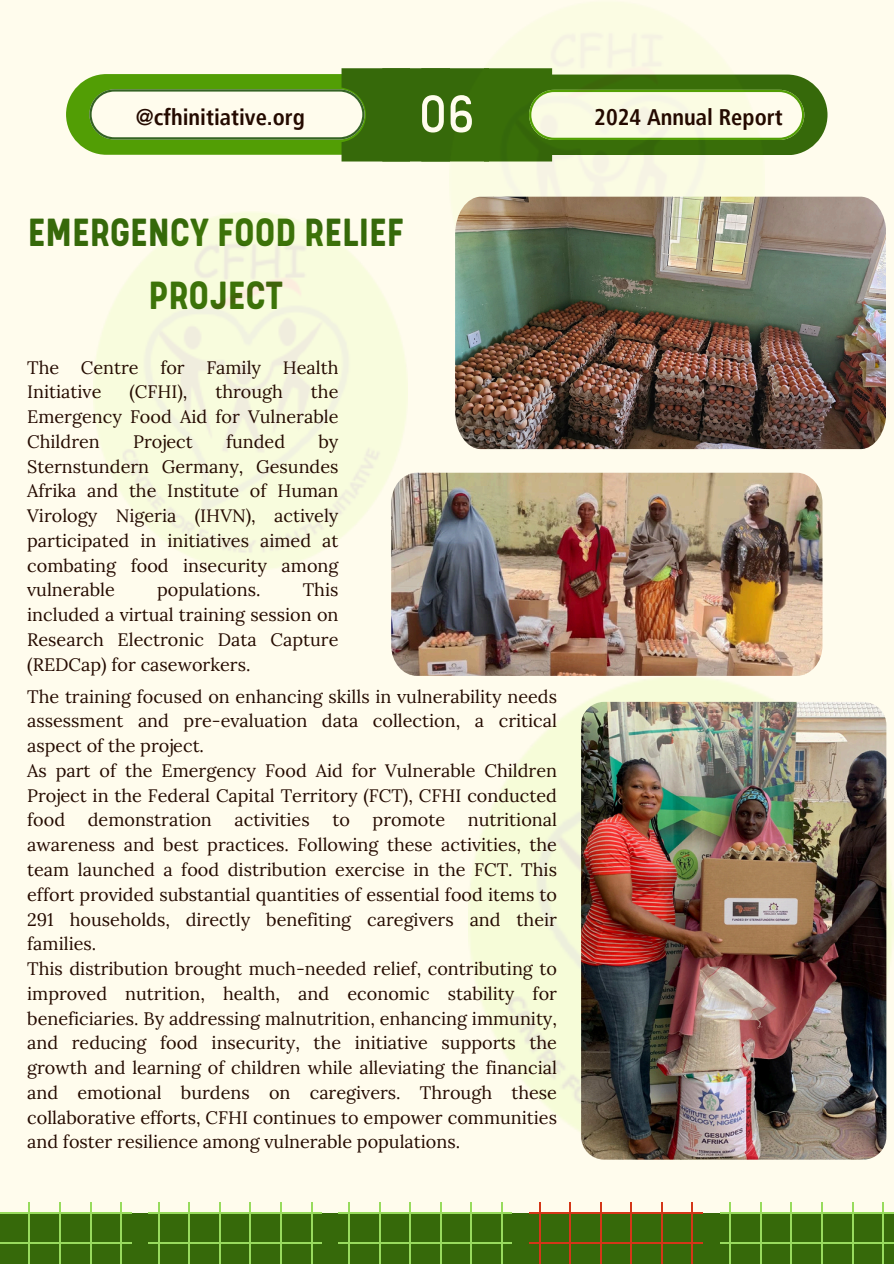
<style>
.page{position:relative;width:894px;height:1264px;background:#fff}
.page>*{position:absolute;margin:0;border:0;box-sizing:border-box;transform-origin:0 0}
.t1{font:60px "Kelpt A1";color:#fffced}
.t2{font:700 45px/63px "Kelpt A1";color:#36690a;text-align:center}
.t3{font:700 condensed 22.5px "Frutiger LT Pro";color:#240a00}
.t4{font:18px/24.8px "Lora";color:#240a00;text-align:justify}
</style>
<div class="page">
<div style="left:0;top:0;width:893px;height:1263px;background:#fffced"></div>
<div style="left:0;top:1213px;width:893px;height:50px;background:#36690a"></div>
<hr style="left:348px;top:1202px;width:2px;height:61px;background:#98db5e">
<hr style="left:378px;top:1202px;width:2px;height:61px;background:#98db5e">
<hr style="left:409px;top:1202px;width:2px;height:61px;background:#98db5e">
<hr style="left:440px;top:1202px;width:1px;height:61px;background:#98db5e">
<hr style="left:470px;top:1202px;width:2px;height:61px;background:#98db5e">
<hr style="left:501px;top:1202px;width:1px;height:61px;background:#98db5e">
<hr style="left:338px;top:1211px;width:174px;height:2px;background:#98db5e">
<hr style="left:338px;top:1242px;width:174px;height:1px;background:#98db5e">
<hr style="left:538px;top:1202px;width:2px;height:61px;background:#d43618">
<hr style="left:569px;top:1202px;width:2px;height:61px;background:#d43618">
<hr style="left:599px;top:1202px;width:2px;height:61px;background:#d43618">
<hr style="left:630px;top:1202px;width:2px;height:61px;background:#d43618">
<hr style="left:660px;top:1202px;width:2px;height:61px;background:#d43618">
<hr style="left:691px;top:1202px;width:2px;height:61px;background:#d43618">
<hr style="left:529px;top:1211px;width:173px;height:2px;background:#d43618">
<hr style="left:529px;top:1242px;width:173px;height:2px;background:#d43618">
<hr style="left:729px;top:1202px;width:1px;height:61px;background:#98db5e">
<hr style="left:759px;top:1202px;width:2px;height:61px;background:#98db5e">
<hr style="left:790px;top:1202px;width:2px;height:61px;background:#98db5e">
<hr style="left:820px;top:1202px;width:2px;height:61px;background:#98db5e">
<hr style="left:851px;top:1202px;width:2px;height:61px;background:#98db5e">
<hr style="left:882px;top:1202px;width:1px;height:61px;background:#98db5e">
<hr style="left:719px;top:1211px;width:174px;height:2px;background:#98db5e">
<hr style="left:719px;top:1242px;width:174px;height:1px;background:#98db5e">
<hr style="left:158px;top:1202px;width:1px;height:61px;background:#98db5e">
<hr style="left:188px;top:1202px;width:2px;height:61px;background:#98db5e">
<hr style="left:219px;top:1202px;width:1px;height:61px;background:#98db5e">
<hr style="left:249px;top:1202px;width:2px;height:61px;background:#98db5e">
<hr style="left:280px;top:1202px;width:2px;height:61px;background:#98db5e">
<hr style="left:310px;top:1202px;width:2px;height:61px;background:#98db5e">
<hr style="left:148px;top:1211px;width:174px;height:2px;background:#98db5e">
<hr style="left:148px;top:1242px;width:174px;height:1px;background:#98db5e">
<hr style="left:29px;top:1202px;width:1px;height:61px;background:#98db5e">
<hr style="left:59px;top:1202px;width:2px;height:61px;background:#98db5e">
<hr style="left:90px;top:1202px;width:1px;height:61px;background:#98db5e">
<hr style="left:120px;top:1202px;width:2px;height:61px;background:#98db5e">
<hr style="left:0;top:1211px;width:132px;height:2px;background:#98db5e">
<hr style="left:0;top:1242px;width:132px;height:1px;background:#98db5e">
<div style="left:66px;top:74px;width:321px;height:81px;background:#529e05;border-radius:40px"></div>
<div style="left:506px;top:75px;width:321px;height:80px;background:#36690a;border-radius:40px"></div>
<svg style="left:89px;top:68px;width:714px;height:93px"></svg>
<img style="left:391px;top:473px;width:431px;height:203px">
<img style="left:468px;top:676px;width:424px;height:483px">
<img style="left:449px;top:68px;width:314px;height:129px">
<img style="left:581px;top:702px;width:305px;height:457px;border-radius:23px">
<img style="left:455px;top:197px;width:430px;height:252px">
<h2 class="t3" style="left:136px;top:103px;width:170px">@cfhinitiative.org</h2>
<p class="t1" style="left:419px;top:69px;width:57px">06</p>
<p class="t2" style="left:28px;top:196px;width:377px">EMERGENCY FOOD RELIEF<br>PROJECT</p>
<p class="t4" style="left:27px;top:354px;width:313px">The Centre for Family Health<br>Initiative</p>
<p class="t4" style="left:129px;top:379px;width:60px">(CFHI),</p>
<p class="t4" style="left:215px;top:379px;width:69px">through</p>
<p class="t4" style="left:27px;top:379px;width:313px;text-indent:283px">the Emergency Food Aid for Vulnerable Children</p>
<p class="t4" style="left:133px;top:429px;width:61px">Project</p>
<p class="t4" style="left:226px;top:429px;width:61px">funded</p>
<p class="t4" style="left:27px;top:429px;width:313px;text-indent:291px">by Sternstundern Germany, Gesundes Afrika and the Institute of Human Virology Nigeria (IHVN), actively participated in initiatives aimed at combating food insecurity among vulnerable</p>
<p class="t4" style="left:27px;top:577px;width:313px;text-indent:275px">This included a virtual training session on Research Electronic Data Capture (REDCap) for caseworkers.</p>
<p class="t4" style="left:157px;top:577px;width:105px">populations.</p>
<h2 class="t4" style="left:27px;top:683px;width:531px">The training focused on enhancing skills in vulnerability needs assessment and pre-evaluation data collection, a critical aspect of the project.</h2>
<p class="t4" style="left:27px;top:758px;width:531px">As part of the Emergency Food Aid for Vulnerable Children Project in the Federal Capital Territory (FCT), CFHI conducted food</p>
<p class="t4" style="left:27px;top:807px;width:531px;text-indent:440px">nutritional awareness and best practices. Following these activities, the team launched a food distribution exercise in the FCT. This effort provided substantial quantities of essential food items to 291 households, directly benefiting caregivers and their families.</p>
<h1 class="t4" style="left:27px;top:956px;width:531px">This distribution brought much-needed relief, contributing to improved nutrition, health, and economic stability for beneficiaries. By addressing malnutrition, enhancing immunity, and reducing food insecurity, the initiative supports the growth and learning of children while alleviating the financial and emotional burdens on caregivers. Through these collaborative efforts, CFHI continues to empower communities and foster resilience among vulnerable populations.</h1>
<p class="t4" style="left:88px;top:807px;width:125px">demonstration</p>
<p class="t4" style="left:234px;top:807px;width:77px">activities</p>
<p class="t4" style="left:332px;top:807px;width:19px">to</p>
<p class="t4" style="left:372px;top:807px;width:74px">promote</p>
<p class="t3" style="left:594px;top:103px;width:190px">2024 Annual Report</p>
</div>
